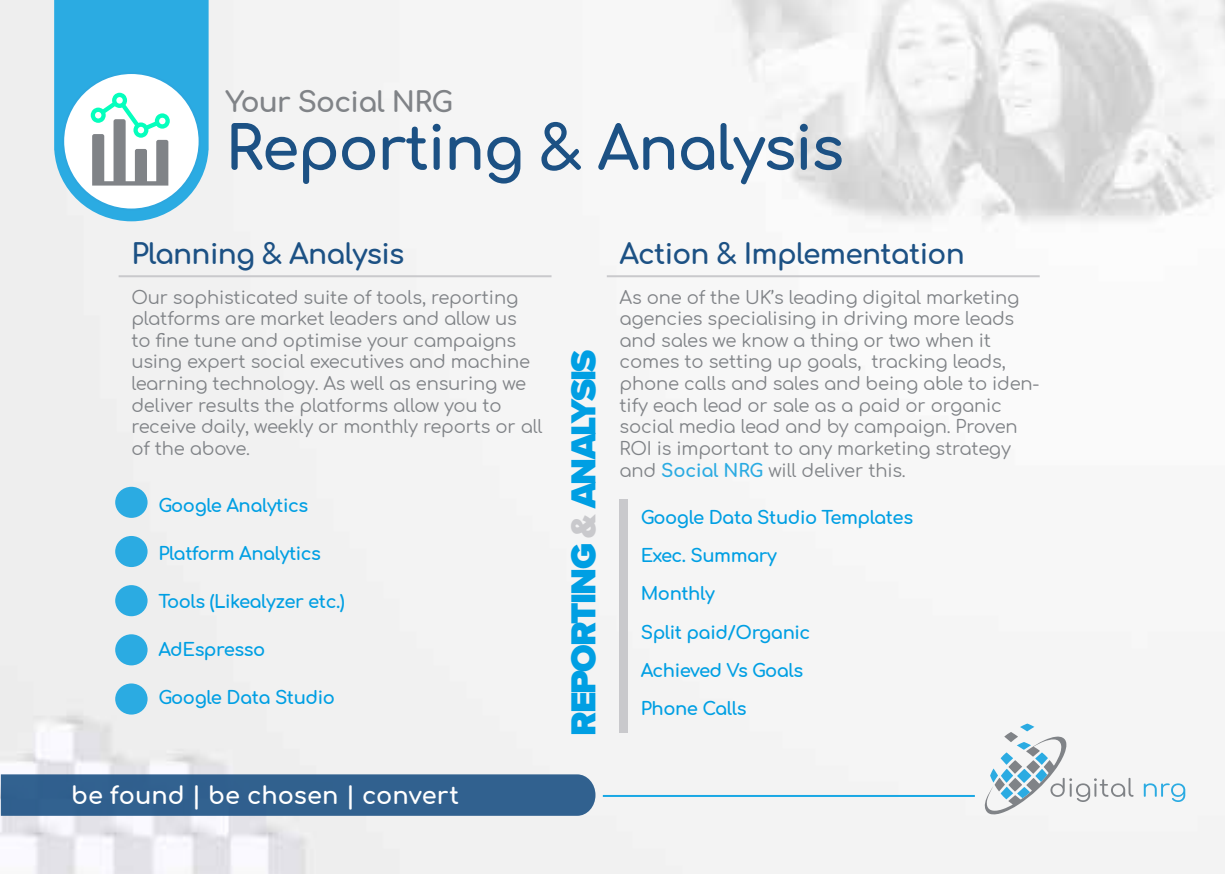
<style>
.page{position:relative;width:1225px;height:874px;background:#fff}
.page>*{position:absolute;margin:0;border:0;box-sizing:border-box;transform-origin:0 0}
.t1{font:700 60px "Comfortaa";letter-spacing:-.025em;color:#1c5184}
.t2{font:900 36px "Proxima Nova";letter-spacing:-.05em;color:#009fe3}
.t3{font:700 28px "Comfortaa";letter-spacing:-.025em;color:#1c5184}
.t4{font:700 28px "Comfortaa";letter-spacing:-.025em;color:#808387}
.t5{font:700 24px "Comfortaa";color:#fff}
.t6{font:18px/21.6px "Comfortaa";letter-spacing:-.01em;color:#808387}
.t7{font:700 18px/38px "Comfortaa";letter-spacing:-.025em;color:#009fe3}
.s1{color:#c9c9cc}
.s2{font-weight:700;color:#2babe2}
</style>
<div class="page">
<img style="left:0;top:0;width:1225px;height:873px">
<svg style="left:983px;top:723px;width:150px;height:91px"></svg>
<svg style="left:1143px;top:783px;width:42px;height:18px"></svg>
<hr style="left:603px;top:794px;width:372px;height:2px;background:#009fe3">
<div style="left:0;top:774px;width:595px;height:41px;background:#31618f"></div>
<div style="left:115px;top:535px;width:33px;height:31px;background:#2babe2;border-radius:50%"></div>
<div style="left:115px;top:585px;width:33px;height:31px;background:#2babe2;border-radius:50%"></div>
<div style="left:115px;top:634px;width:33px;height:31px;background:#2babe2;border-radius:50%"></div>
<div style="left:115px;top:683px;width:33px;height:31px;background:#2babe2;border-radius:50%"></div>
<div style="left:619px;top:499px;width:9px;height:233px;background:#c9c9cc"></div>
<hr style="left:119px;top:275px;width:432px;height:2px;background:#c9c9cc">
<hr style="left:607px;top:275px;width:432px;height:2px;background:#c9c9cc">
<svg style="left:54px;top:0;width:155px;height:221px"></svg>
<div style="left:115px;top:486px;width:33px;height:31px;background:#2babe2;border-radius:50%"></div>
<h3 class="t4" style="left:225px;top:76px;width:229px">Your Social NRG</h3>
<h1 class="t1" style="left:225px;top:93px;width:620px">Reporting &amp; Analysis</h1>
<h3 class="t3" style="left:131px;top:228px;width:274px">Planning &amp; Analysis</h3>
<h3 class="t3" style="left:619px;top:228px;width:347px">Action &amp; Implementation</h3>
<p class="t6" style="left:131px;top:284px;width:413px">Our sophisticated suite of tools, reporting platforms are market leaders and allow us<br>to fine tune and optimise your campaigns using expert social executives and machine learning technology. As well as ensuring we deliver results the platforms allow you to receive daily, weekly or monthly reports or all of the above.</p>
<p class="t7" style="left:158px;top:484px;width:151px">Google Analytics</p>
<p class="t7" style="left:158px;top:532px;width:164px">Platform Analytics</p>
<p class="t7" style="left:158px;top:580px;width:188px">Tools (Likealyzer etc.)</p>
<p class="t7" style="left:158px;top:628px;width:108px">AdEspresso</p>
<p class="t7" style="left:158px;top:676px;width:178px">Google Data Studio</p>
<h3 class="t5" style="left:71px;top:772px;width:389px">be found | be chosen | convert</h3>
<h2 class="t2" style="left:556px;top:735px;width:387px;rotate:-90deg">REPORTING <span class="s1">&amp;</span> ANALYSIS</h2>
<p class="t6" style="left:619px;top:284px;width:421px">As one of the UK’s leading digital marketing agencies specialising in driving more leads and sales we know a thing or two when it comes to setting up goals, tracking leads, phone calls and sales and being able to iden&shy;tify each lead or sale as a paid or organic social media lead and by campaign. Proven ROI is important to any marketing strategy and <span class="s2">Social NRG</span> will deliver this.</p>
<p class="t7" style="left:641px;top:496px;width:274px">Google Data Studio Templates<br>Exec. Summary<br>Monthly<br>Split paid/Organic<br>Achieved Vs Goals<br>Phone Calls</p>
</div>
